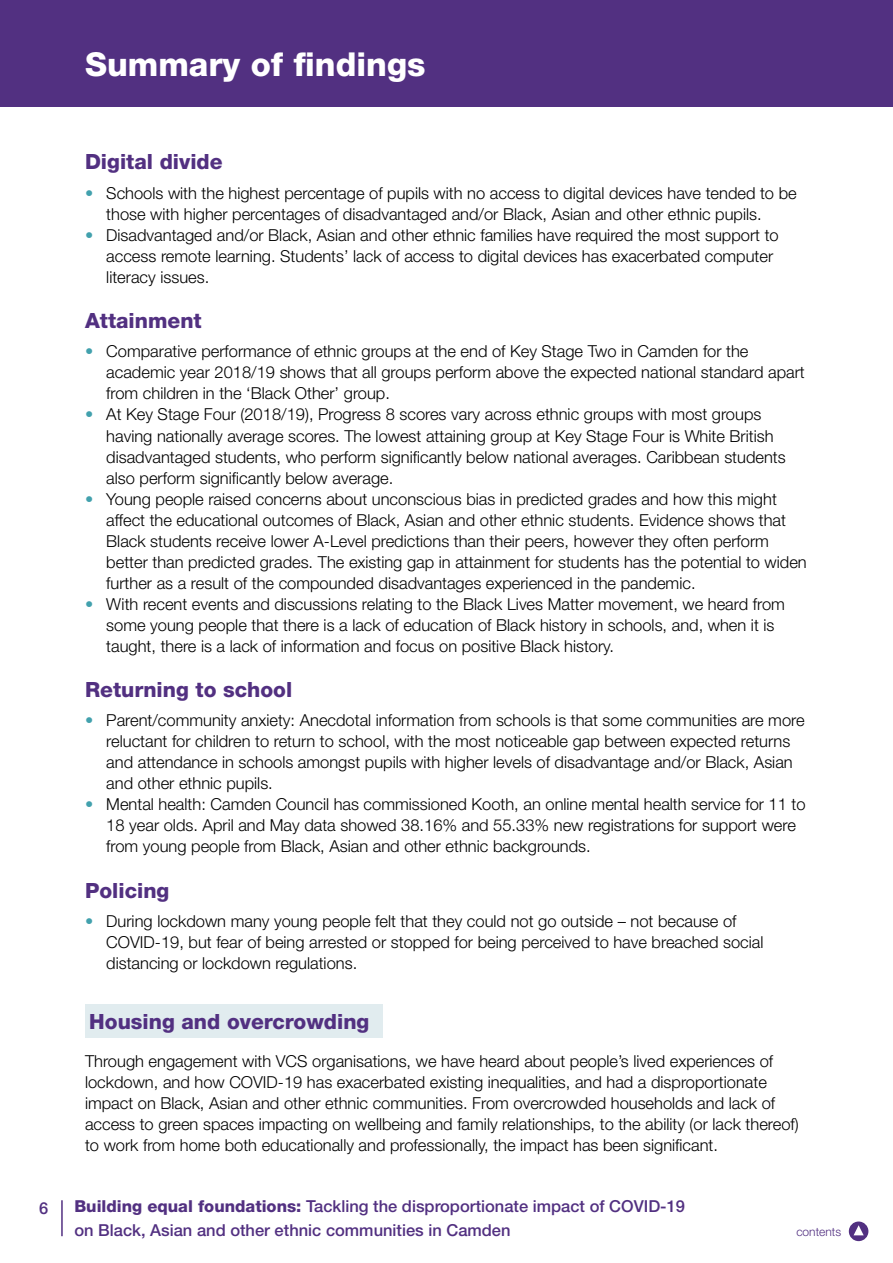
<style>
.page{position:relative;width:893px;height:1263px;background:#fff}
.page>*{position:absolute;margin:0;border:0;box-sizing:border-box;transform-origin:0 0}
.t1{font:800 33px "Helvetica Neue";color:#fff}
.t2{font:800 21px "Helvetica Neue";color:#523081}
.t3{font:300 16.5px/21px "Helvetica Neue";color:#000}
.t4{font:500 16.5px/24px "Helvetica Neue";color:#523081}
.t5{font:300 12px "Helvetica Neue";color:#523081}
.s1{color:#42a1ad}
.s2{font-weight:800}
</style>
<div class="page">
<hr style="left:61px;top:1200px;width:2px;height:36px;background:#523081">
<div style="left:849px;top:1221px;width:19px;height:20px;background:#523081;border-radius:50%"></div>
<svg style="left:853px;top:1225px;width:11px;height:10px"></svg>
<div style="left:85px;top:1004px;width:297px;height:34px;background:#e1ecef"></div>
<div style="left:0;top:21px;width:893px;height:85px;background:#523081"></div>
<div style="left:0;top:0;width:893px;height:21px;background:#523081"></div>
<h1 class="t1" style="left:85px;top:45px;width:342px">Summary of findings</h1>
<p class="t2" style="left:85px;top:149px;width:139px">Digital divide</p>
<p class="t3" style="left:106px;top:182px;width:692px;text-indent:-21px"><span class="s1">•</span> Schools with the highest percentage of pupils with no access to digital devices have tended to be those with higher percentages of disadvantaged and/or Black, Asian and other ethnic pupils.</p>
<p class="t3" style="left:106px;top:224px;width:674px;text-indent:-21px"><span class="s1">•</span> Disadvantaged and/or Black, Asian and other ethnic families have required the most support to access remote learning. Students’ lack of access to digital devices has exacerbated computer literacy issues.</p>
<p class="t2" style="left:85px;top:308px;width:118px">Attainment</p>
<p class="t3" style="left:106px;top:341px;width:700px;text-indent:-21px"><span class="s1">•</span> Comparative performance of ethnic groups at the end of Key Stage Two in Camden for the academic year 2018/19 shows that all groups perform above the expected national standard apart from children in the ‘Black Other’ group.</p>
<p class="t3" style="left:106px;top:404px;width:681px;text-indent:-21px"><span class="s1">•</span> At Key Stage Four (2018/19), Progress 8 scores vary across ethnic groups with most groups having nationally average scores. The lowest attaining group at Key Stage Four is White British disadvantaged students, who perform significantly below national averages. Caribbean students also perform significantly below average.</p>
<p class="t3" style="left:106px;top:488px;width:702px;text-indent:-21px"><span class="s1">•</span> Young people raised concerns about unconscious bias in predicted grades and how this might affect the educational outcomes of Black, Asian and other ethnic students. Evidence shows that Black students receive lower A-Level predictions than their peers, however they often perform better than predicted grades. The existing gap in attainment for students has the potential to widen further as a result of the compounded disadvantages experienced in the pandemic.</p>
<p class="t3" style="left:106px;top:593px;width:680px;text-indent:-21px"><span class="s1">•</span> With recent events and discussions relating to the Black Lives Matter movement, we heard from some young people that there is a lack of education of Black history in schools, and, when it is taught, there is a lack of information and focus on positive Black history.</p>
<p class="t2" style="left:85px;top:677px;width:209px">Returning to school</p>
<p class="t3" style="left:106px;top:709px;width:700px;text-indent:-21px"><span class="s1">•</span> Parent/community anxiety: Anecdotal information from schools is that some communities are more reluctant for children to return to school, with the most noticeable gap between expected returns and attendance in schools amongst pupils with higher levels of disadvantage and/or Black, Asian and other ethnic pupils.</p>
<p class="t3" style="left:106px;top:793px;width:701px;text-indent:-21px"><span class="s1">•</span> Mental health: Camden Council has commissioned Kooth, an online mental health service for 11 to<br>18 year olds. April and May data showed 38.16% and 55.33% new registrations for support were from young people from Black, Asian and other ethnic backgrounds.</p>
<p class="t2" style="left:85px;top:877px;width:86px">Policing</p>
<p class="t3" style="left:106px;top:910px;width:659px;text-indent:-21px"><span class="s1">•</span> During lockdown many young people felt that they could not go outside – not because of<br>COVID-19, but fear of being arrested or stopped for being perceived to have breached social distancing or lockdown regulations.</p>
<p class="t2" style="left:89px;top:1008px;width:282px">Housing and overcrowding</p>
<p class="t3" style="left:85px;top:1050px;width:715px">Through engagement with VCS organisations, we have heard about people’s lived experiences of lockdown, and how COVID-19 has exacerbated existing inequalities, and had a disproportionate impact on Black, Asian and other ethnic communities. From overcrowded households and lack of access to green spaces impacting on wellbeing and family relationships, to the ability (or lack thereof) to work from home both educationally and professionally, the impact has been significant.</p>
<p class="t4" style="left:39px;top:1196px;width:11px">6</p>
<p class="t4" style="left:74px;top:1194px;width:612px"><span class="s2">Building equal foundations:</span> Tackling the disproportionate impact of COVID-19 on Black, Asian and other ethnic communities in Camden</p>
<p class="t5" style="left:796px;top:1224px;width:46px">contents</p>
</div>
